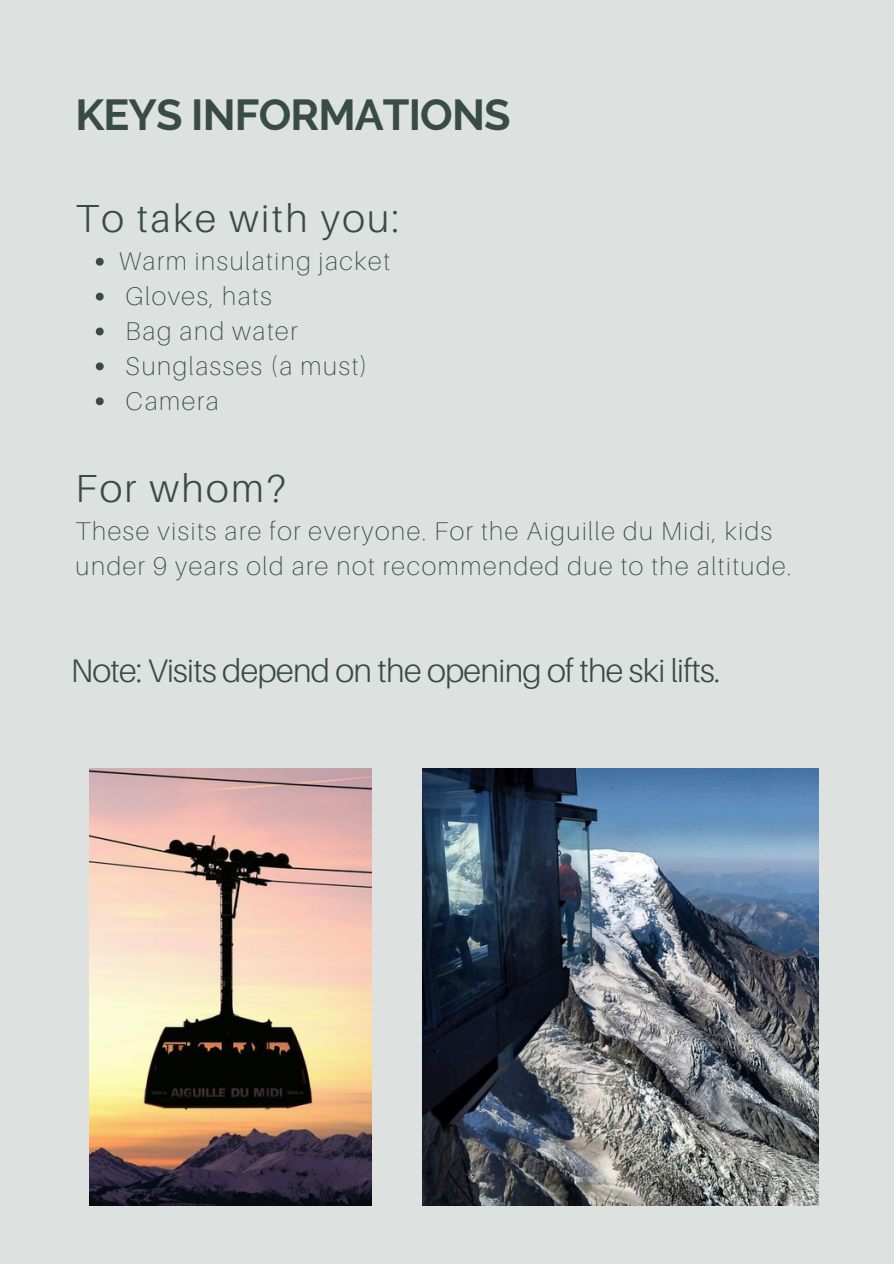
<style>
.page{position:relative;width:894px;height:1264px;background:#fff}
.page>*{position:absolute;margin:0;border:0;box-sizing:border-box;transform-origin:0 0}
.t1{font:700 43.05px "Raleway";letter-spacing:-.02em;color:#384b44}
.t2{font:300 39.15px "Aileron";letter-spacing:.065em;color:#384b44}
.t3{font:300 32.7px "Aileron";letter-spacing:-.02em;color:#384b44}
.t4{font:100 25.65px/34.8px "Aileron";letter-spacing:.065em;color:#384b44}
</style>
<div class="page">
<div style="left:0;top:0;width:893px;height:1263px;background:#dde1e0"></div>
<img style="left:89px;top:768px;width:283px;height:437px">
<img style="left:423px;top:768px;width:394px;height:437px">
<svg style="left:96px;top:258px;width:8px;height:8px"></svg>
<svg style="left:96px;top:293px;width:8px;height:7px"></svg>
<svg style="left:96px;top:327px;width:8px;height:8px"></svg>
<svg style="left:96px;top:362px;width:8px;height:8px"></svg>
<svg style="left:96px;top:397px;width:8px;height:8px"></svg>
<p class="t1" style="left:75px;top:89px;width:436px">KEYS INFORMATIONS</p>
<h1 class="t2" style="left:75px;top:194px;width:325px">To take with you:</h1>
<h2 class="t4" style="left:119px;top:243px;width:272px">Warm insulating jacket</h2>
<p class="t4" style="left:126px;top:278px;width:147px">Gloves, hats</p>
<p class="t4" style="left:126px;top:313px;width:173px">Bag and water</p>
<p class="t4" style="left:126px;top:348px;width:243px">Sunglasses (a must)</p>
<p class="t4" style="left:126px;top:383px;width:94px">Camera</p>
<p class="t2" style="left:75px;top:463px;width:212px">For whom?</p>
<h3 class="t4" style="left:75px;top:513px;width:717px">These visits are for everyone. For the Aiguille du Midi, kids under 9 years old are not recommended due to the altitude.</h3>
<p class="t3" style="left:71px;top:650px;width:651px">Note: Visits depend on the opening of the ski lifts.</p>
</div>
